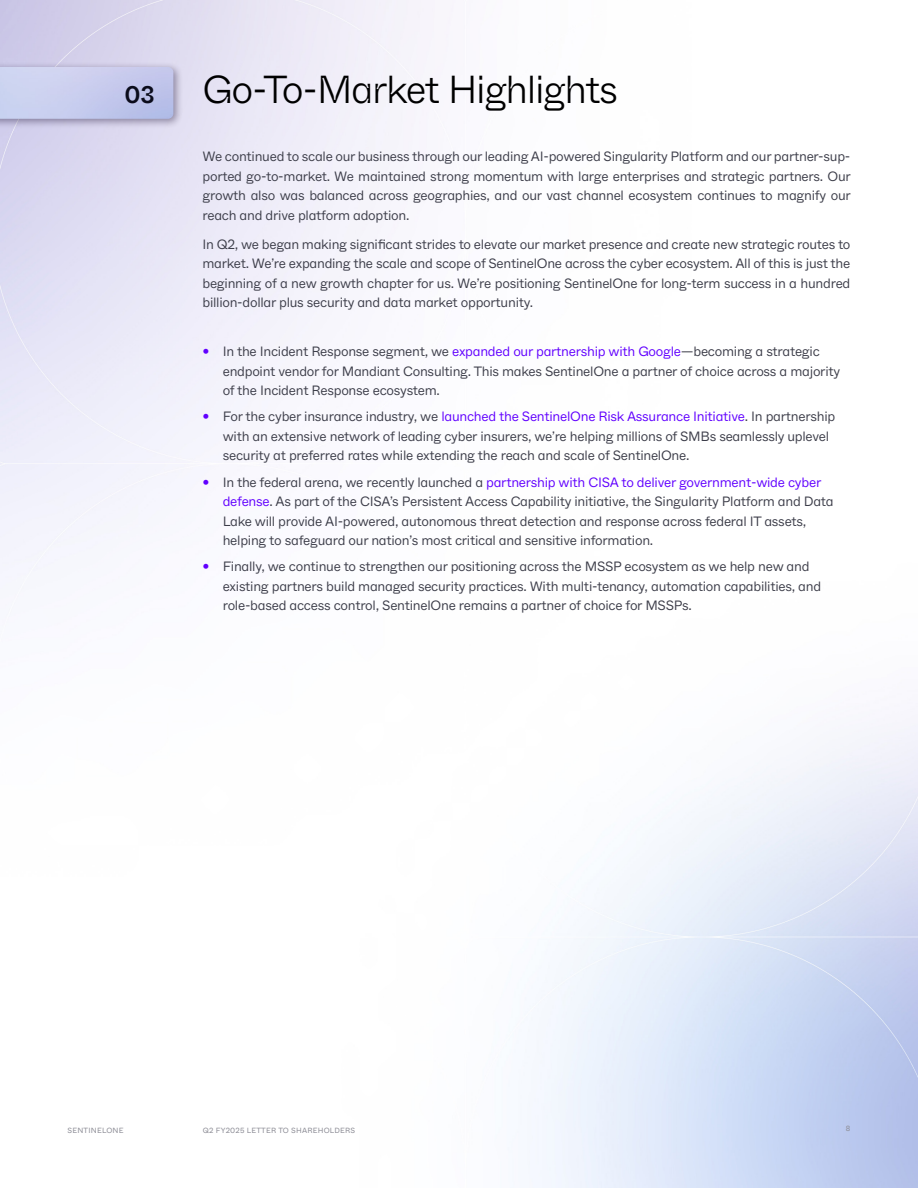
<style>
.page{position:relative;width:918px;height:1188px;background:#fff}
.page>*{position:absolute;margin:0;border:0;box-sizing:border-box;transform-origin:0 0}
.t1{font:39px "ABC Whyte Plus Variable";letter-spacing:-.035em;color:#000}
.t2{font:13.5px/19.5px "ABC Whyte Plus Variable";letter-spacing:-.02em;color:#3c3d49}
.t3{font:7.5px "ABC Whyte Plus Variable";letter-spacing:.025em;color:#8d8d96}
.s1{font-size:24px;color:#0b0c1b}
.s2{color:#6100ff}
</style>
<div class="page">
<div style="left:0;top:62px;width:183px;height:67px;background:#0e0024;opacity:.4"></div>
<img style="left:0;top:67px;width:173px;height:52px">
<h1 class="t1" style="left:124px;top:64px;width:495px"><span class="s1">03</span> Go-To-Market Highlights</h1>
<p class="t2" style="left:202px;top:147px;width:650px;text-align:justify">We continued to scale our business through our leading AI-powered Singularity Platform and our partner-sup&shy;ported go-to-market. We maintained strong momentum with large enterprises and strategic partners. Our growth also was balanced across geographies, and our vast channel ecosystem continues to magnify our reach and drive platform adoption.</p>
<p class="t2" style="left:202px;top:235px;width:650px;text-align:justify">In Q2, we began making significant strides to elevate our market presence and create new strategic routes to market. We’re expanding the scale and scope of SentinelOne across the cyber ecosystem. All of this is just the beginning of a new growth chapter for us. We’re positioning SentinelOne for long-term success in a hundred billion-dollar plus security and data market opportunity.</p>
<p class="t2" style="left:223px;top:342px;width:619px;text-indent:-20px"><span class="s2">•</span> In the Incident Response segment, we <span class="s2">expanded our partnership with Google</span>—becoming a strategic endpoint vendor for Mandiant Consulting. This makes SentinelOne a partner of choice across a majority of the Incident Response ecosystem.</p>
<p class="t2" style="left:223px;top:407px;width:614px;text-indent:-20px"><span class="s2">•</span> For the cyber insurance industry, we <span class="s2">launched the SentinelOne Risk Assurance Initiative</span>. In partnership with an extensive network of leading cyber insurers, we’re helping millions of SMBs seamlessly uplevel security at preferred rates while extending the reach and scale of SentinelOne.</p>
<p class="t2" style="left:223px;top:472px;width:612px;text-indent:-20px"><span class="s2">•</span> In the federal arena, we recently launched a <span class="s2">partnership with CISA to deliver government-wide cyber defense</span>. As part of the CISA’s Persistent Access Capability initiative, the Singularity Platform and Data Lake will provide AI-powered, autonomous threat detection and response across federal IT assets, helping to safeguard our nation’s most critical and sensitive information.</p>
<p class="t2" style="left:223px;top:557px;width:600px;text-indent:-20px"><span class="s2">•</span> Finally, we continue to strengthen our positioning across the MSSP ecosystem as we help new and existing partners build managed security practices. With multi-tenancy, automation capabilities, and role-based access control, SentinelOne remains a partner of choice for MSSPs.</p>
<p class="t3" style="left:68px;top:1125px;width:58px">SENTINELONE</p>
<p class="t3" style="left:203px;top:1125px;width:153px">Q2 FY2025 Letter to Shareholders</p>
<p class="t3" style="left:846px;top:1123px;width:6px">8</p>
</div>
